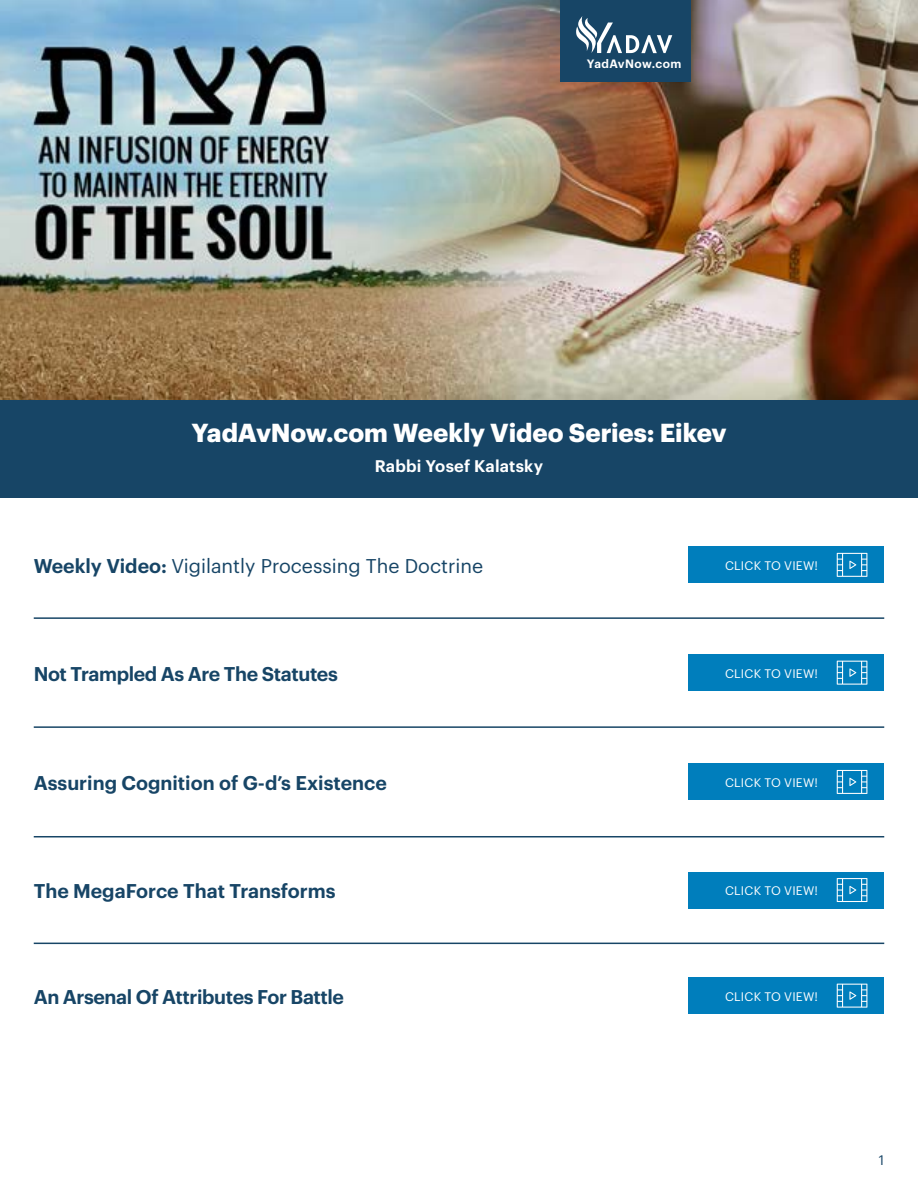
<style>
.page{position:relative;width:918px;height:1188px;background:#fff}
.page>*{position:absolute;margin:0;border:0;box-sizing:border-box;transform-origin:0 0}
.t1{font:700 25.5px "Graphik";letter-spacing:-.005em;color:#fff}
.t2{font:600 19.5px "Graphik";letter-spacing:-.015em;color:#174566}
.t3{font:19.5px "Graphik";color:#174566}
.t4{font:600 16.5px "Graphik";letter-spacing:.01em;color:#fff}
.t5{font:13.5px "Graphik";color:#174566}
.t6{font:12.15px "Graphik";letter-spacing:.02em;color:#fff}
.t7{font:600 11.85px "Graphik";letter-spacing:.03em;color:#fff}
.s1{font-weight:600}
</style>
<div class="page">
<hr style="left:34px;top:617px;width:850px;height:2px;background:#174566">
<hr style="left:34px;top:726px;width:850px;height:2px;background:#174566">
<hr style="left:34px;top:836px;width:850px;height:1px;background:#174566">
<hr style="left:34px;top:943px;width:850px;height:1px;background:#174566">
<div style="left:689px;top:655px;width:195px;height:36px;background:#007ebc"></div>
<svg style="left:837px;top:661px;width:30px;height:24px"></svg>
<div style="left:689px;top:547px;width:195px;height:36px;background:#007ebc"></div>
<svg style="left:837px;top:553px;width:30px;height:24px"></svg>
<div style="left:689px;top:764px;width:195px;height:36px;background:#007ebc"></div>
<svg style="left:837px;top:770px;width:30px;height:24px"></svg>
<div style="left:689px;top:872px;width:195px;height:36px;background:#007ebc"></div>
<svg style="left:837px;top:878px;width:30px;height:24px"></svg>
<img style="left:0;top:0;width:918px;height:400px">
<div style="left:561px;top:0;width:130px;height:82px;background:#174566"></div>
<svg style="left:576px;top:16px;width:96px;height:37px"></svg>
<div style="left:0;top:401px;width:918px;height:97px;background:#174566"></div>
<div style="left:689px;top:978px;width:195px;height:36px;background:#007ebc"></div>
<svg style="left:837px;top:984px;width:30px;height:24px"></svg>
<p class="t7" style="left:587px;top:55px;width:96px">YadAvNow.com</p>
<h1 class="t1" style="left:191px;top:413px;width:537px">YadAvNow.com Weekly Video Series: Eikev</h1>
<p class="t4" style="left:375px;top:453px;width:170px">Rabbi Yosef Kalatsky</p>
<p class="t3" style="left:34px;top:551px;width:451px"><span class="s1">Weekly Video:</span> Vigilantly Processing The Doctrine</p>
<p class="t6" style="left:725px;top:556px;width:95px">CLICK TO VIEW!</p>
<p class="t2" style="left:34px;top:659px;width:306px">Not Trampled As Are The Statutes</p>
<p class="t6" style="left:725px;top:664px;width:95px">CLICK TO VIEW!</p>
<p class="t2" style="left:34px;top:768px;width:355px">Assuring Cognition of G-d’s Existence</p>
<p class="t6" style="left:725px;top:773px;width:95px">CLICK TO VIEW!</p>
<p class="t2" style="left:34px;top:876px;width:303px">The MegaForce That Transforms</p>
<p class="t6" style="left:725px;top:881px;width:95px">CLICK TO VIEW!</p>
<p class="t2" style="left:34px;top:982px;width:312px">An Arsenal Of Attributes For Battle</p>
<p class="t6" style="left:725px;top:987px;width:95px">CLICK TO VIEW!</p>
<p class="t5" style="left:879px;top:1150px;width:7px">1</p>
</div>
